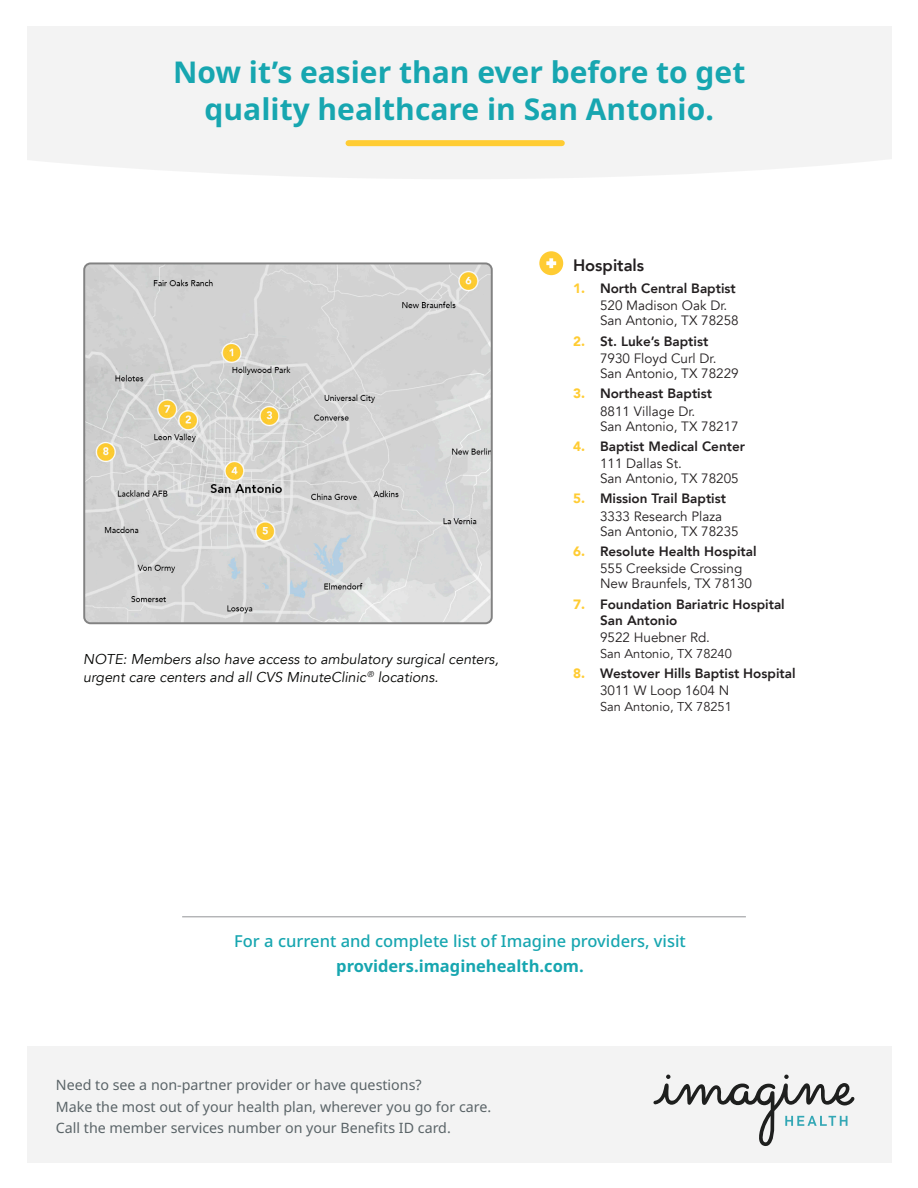
<style>
.page{position:relative;width:918px;height:1188px;background:#fff}
.page>*{position:absolute;margin:0;border:0;box-sizing:border-box;transform-origin:0 0}
.t1{font:700 30px "Noto Sans";color:#17a6b0}
.t2{font:500 16.5px "Noto Sans";color:#17a6b0}
.t3{font:700 16.5px "Noto Sans";color:#17a6b0}
.SUBHEAD{font:800 16.5px "Avenir";color:#231f20}
.t4{font:14.25px "Noto Sans";color:#334045}
.Italic_Copy{font:italic 14.25px/17.1px "Avenir";color:#040503}
.Facilty_Details{font:13.5px "Avenir";color:#231f20}
.Facility_Name{font:800 13.5px "Avenir";color:#231f20}
.Facilty_Details-2{font:12.9px "Avenir";color:#231f20}
.s1{font-weight:900;color:#fc3}
</style>
<div class="page">
<div style="left:27px;top:26px;width:865px;height:153px;background:#f3f3f3"></div>
<div style="left:349px;top:140px;width:213px;height:6px;background:#fc3"></div>
<div style="left:10px;top:1046px;width:908px;height:138px;background:#f3f3f3"></div>
<svg style="left:653px;top:1075px;width:201px;height:71px"></svg>
<img style="left:86px;top:265px;width:404px;height:356px">
<div style="left:83px;top:262px;width:410px;height:362px;border:2px solid #828282;border-radius:6px"></div>
<div style="left:539px;top:251px;width:24px;height:24px;background:#fc3;border-radius:50%"></div>
<svg style="left:546px;top:258px;width:10px;height:10px"></svg>
<hr style="left:182px;top:917px;width:564px;height:1px;background:#939598">
<div style="left:0;top:0;width:27px;height:1188px;background:#fff"></div>
<div style="left:893px;top:0;width:25px;height:1188px;background:#fff"></div>
<div style="left:0;top:1163px;width:918px;height:25px;background:#fff"></div>
<p class="t1" style="left:173px;top:51px;width:574px">Now it’s easier than ever before to get</p>
<p class="t1" style="left:205px;top:88px;width:511px">quality healthcare in San Antonio.</p>
<p class="Italic_Copy" style="left:83px;top:651px;width:417px">NOTE: Members also have access to ambulatory surgical centers, urgent care centers and all CVS MinuteClinic <sup>®</sup> locations.</p>
<p class="SUBHEAD" style="left:573px;top:252px;width:73px">Hospitals</p>
<p class="Facility_Name" style="left:573px;top:278px;width:164px"><span class="s1">1.</span> North Central Baptist</p>
<p class="Facilty_Details" style="left:600px;top:298px;width:129px">520 Madison Oak Dr.</p>
<p class="Facilty_Details" style="left:600px;top:313px;width:140px">San Antonio, TX 78258</p>
<p class="Facility_Name" style="left:573px;top:331px;width:137px"><span class="s1">2.</span> St. Luke’s Baptist</p>
<p class="Facilty_Details" style="left:600px;top:350px;width:118px">7930 Floyd Curl Dr.</p>
<p class="Facilty_Details" style="left:600px;top:365px;width:140px">San Antonio, TX 78229</p>
<p class="Facility_Name" style="left:573px;top:383px;width:141px"><span class="s1">3.</span> Northeast Baptist</p>
<p class="Facilty_Details" style="left:600px;top:403px;width:97px">8811 Village Dr.</p>
<p class="Facilty_Details" style="left:600px;top:418px;width:140px">San Antonio, TX 78217</p>
<p class="Facility_Name" style="left:573px;top:436px;width:174px"><span class="s1">4.</span> Baptist Medical Center</p>
<p class="Facilty_Details" style="left:600px;top:455px;width:84px">111 Dallas St.</p>
<p class="Facilty_Details" style="left:600px;top:470px;width:140px">San Antonio, TX 78205</p>
<p class="Facility_Name" style="left:573px;top:488px;width:155px"><span class="s1">5.</span> Mission Trail Baptist</p>
<p class="Facilty_Details" style="left:600px;top:508px;width:124px">3333 Research Plaza</p>
<p class="Facilty_Details" style="left:600px;top:523px;width:140px">San Antonio, TX 78235</p>
<p class="Facility_Name" style="left:573px;top:541px;width:185px"><span class="s1">6.</span> Resolute Health Hospital</p>
<p class="Facilty_Details" style="left:600px;top:561px;width:144px">555 Creekside Crossing</p>
<p class="Facilty_Details" style="left:600px;top:576px;width:154px">New Braunfels, TX 78130</p>
<p class="Facility_Name" style="left:573px;top:593px;width:213px"><span class="s1">7.</span> Foundation Bariatric Hospital</p>
<p class="Facility_Name" style="left:600px;top:610px;width:79px">San Antonio</p>
<p class="Facilty_Details" style="left:600px;top:630px;width:112px">9522 Huebner Rd.</p>
<p class="Facilty_Details-2" style="left:600px;top:646px;width:133px">San Antonio, TX 78240</p>
<p class="Facility_Name" style="left:573px;top:663px;width:224px"><span class="s1">8.</span> Westover Hills Baptist Hospital</p>
<p class="Facilty_Details" style="left:600px;top:683px;width:131px">3011 W Loop 1604 N</p>
<p class="Facilty_Details-2" style="left:600px;top:699px;width:133px">San Antonio, TX 78251</p>
<p class="t2" style="left:234px;top:929px;width:453px">For a current and complete list of Imagine providers, visit</p>
<p class="t3" style="left:336px;top:955px;width:249px">providers.imaginehealth.com.</p>
<p class="t4" style="left:56px;top:1075px;width:367px">Need to see a non-partner provider or have questions?</p>
<p class="t4" style="left:56px;top:1096px;width:437px">Make the most out of your health plan, wherever you go for care.</p>
<p class="t4" style="left:56px;top:1118px;width:396px">Call the member services number on your Benefits ID card.</p>
</div>
